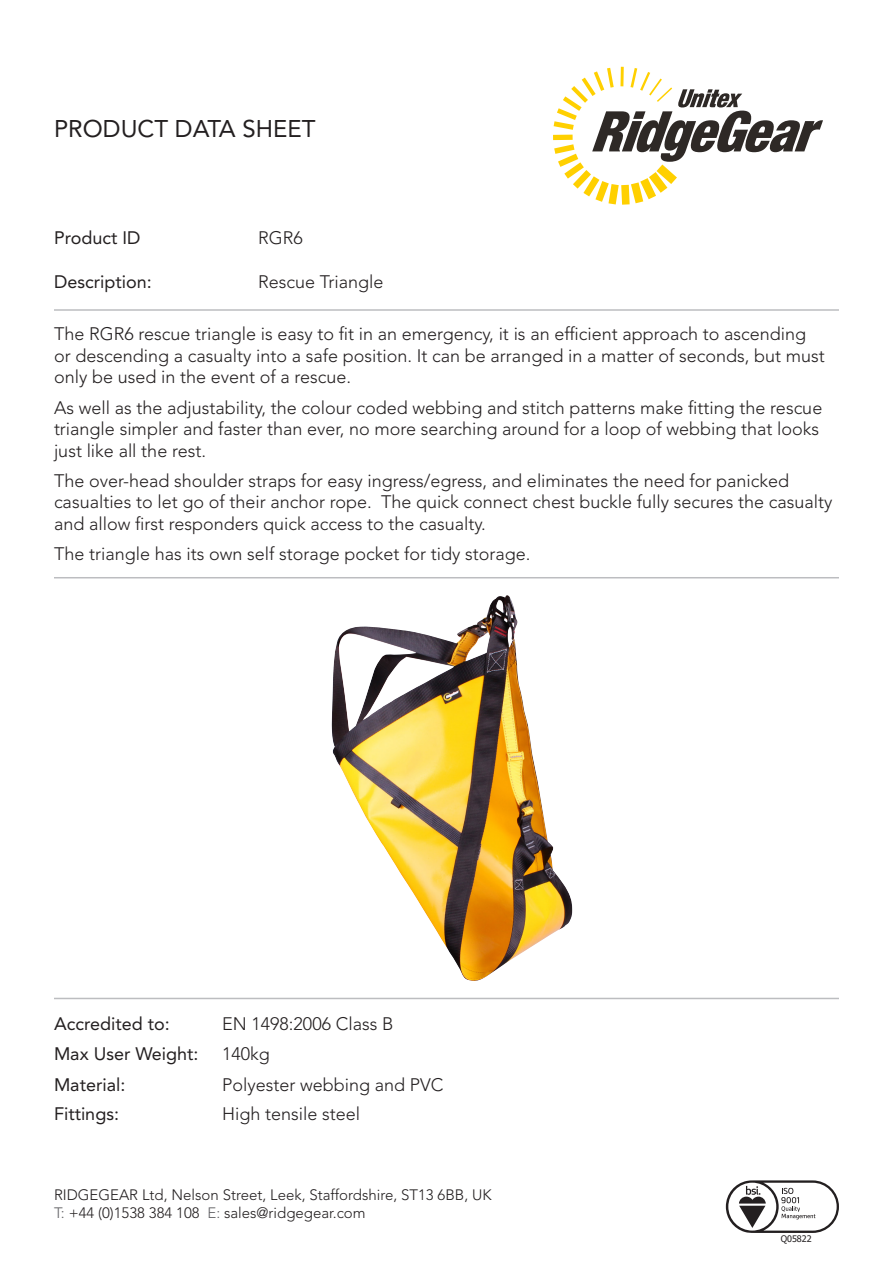
<style>
.page{position:relative;width:893px;height:1263px;background:#fff}
.page>*{position:absolute;margin:0;border:0;box-sizing:border-box;transform-origin:0 0}
.t1{font:24px "Avenir LT Std";color:#231f20}
.t2{font:300 18px/21.6px "Avenir LT Std";color:#231f20}
.t3{font:18px "Avenir LT Std";color:#231f20}
.t4{font:300 15px "Avenir LT Std";color:#231f20}
.t5{font:9px "Tahoma";color:#231f20}
.s1{color:#636366}
</style>
<div class="page">
<hr style="left:54px;top:309px;width:785px;height:2px;background:#bcbdc0">
<div style="left:553px;top:135px;width:20px;height:5px;background:#ffd20d"></div>
<svg style="left:554px;top:68px;width:269px;height:137px"></svg>
<svg style="left:726px;top:1180px;width:113px;height:53px"></svg>
<hr style="left:54px;top:577px;width:785px;height:1px;background:#bcbdc0">
<img style="left:331px;top:595px;width:241px;height:386px">
<hr style="left:54px;top:998px;width:785px;height:1px;background:#bcbdc0">
<p class="t1" style="left:54px;top:114px;width:263px">PRODUCT DATA SHEET</p>
<p class="t3" style="left:54px;top:228px;width:88px">Product ID</p>
<p class="t3" style="left:54px;top:271px;width:99px">Description:</p>
<p class="t2" style="left:258px;top:227px;width:46px">RGR6</p>
<p class="t2" style="left:258px;top:271px;width:127px">Rescue Triangle</p>
<p class="t2" style="left:54px;top:323px;width:772px">The RGR6 rescue triangle is easy to fit in an emergency, it is an efficient approach to ascending or descending a casualty into a safe position. It can be arranged in a matter of seconds, but must only be used in the event of a rescue.</p>
<p class="t2" style="left:54px;top:397px;width:770px">As well as the adjustability, the colour coded webbing and stitch patterns make fitting the rescue triangle simpler and faster than ever, no more searching around for a loop of webbing that looks just like all the rest.</p>
<p class="t2" style="left:54px;top:470px;width:780px">The over-head shoulder straps for easy ingress/egress, and eliminates the need for panicked casualties to let go of their anchor rope. The quick connect chest buckle fully secures the casualty and allow first responders quick access to the casualty.</p>
<p class="t2" style="left:54px;top:543px;width:478px">The triangle has its own self storage pocket for tidy storage.</p>
<p class="t3" style="left:54px;top:1013px;width:117px">Accredited to:</p>
<p class="t2" style="left:222px;top:1013px;width:173px">EN 1498:2006 Class B</p>
<p class="t3" style="left:54px;top:1043px;width:146px">Max User Weight:</p>
<p class="t2" style="left:222px;top:1043px;width:49px">140kg</p>
<p class="t3" style="left:54px;top:1074px;width:73px">Material:</p>
<p class="t2" style="left:222px;top:1073px;width:223px">Polyester webbing and PVC</p>
<p class="t3" style="left:54px;top:1104px;width:66px">Fittings:</p>
<p class="t2" style="left:222px;top:1103px;width:140px">High tensile steel</p>
<p class="t4" style="left:54px;top:1186px;width:439px">RIDGEGEAR Ltd, Nelson Street, Leek, Staffordshire, ST13 6BB, UK</p>
<p class="t4" style="left:54px;top:1204px;width:313px"><span class="s1">T:</span> +44 (0)1538 384 108 <span class="s1">E:</span> sales@ridgegear.com</p>
<p class="t5" style="left:781px;top:1233px;width:32px">Q05822</p>
</div>
